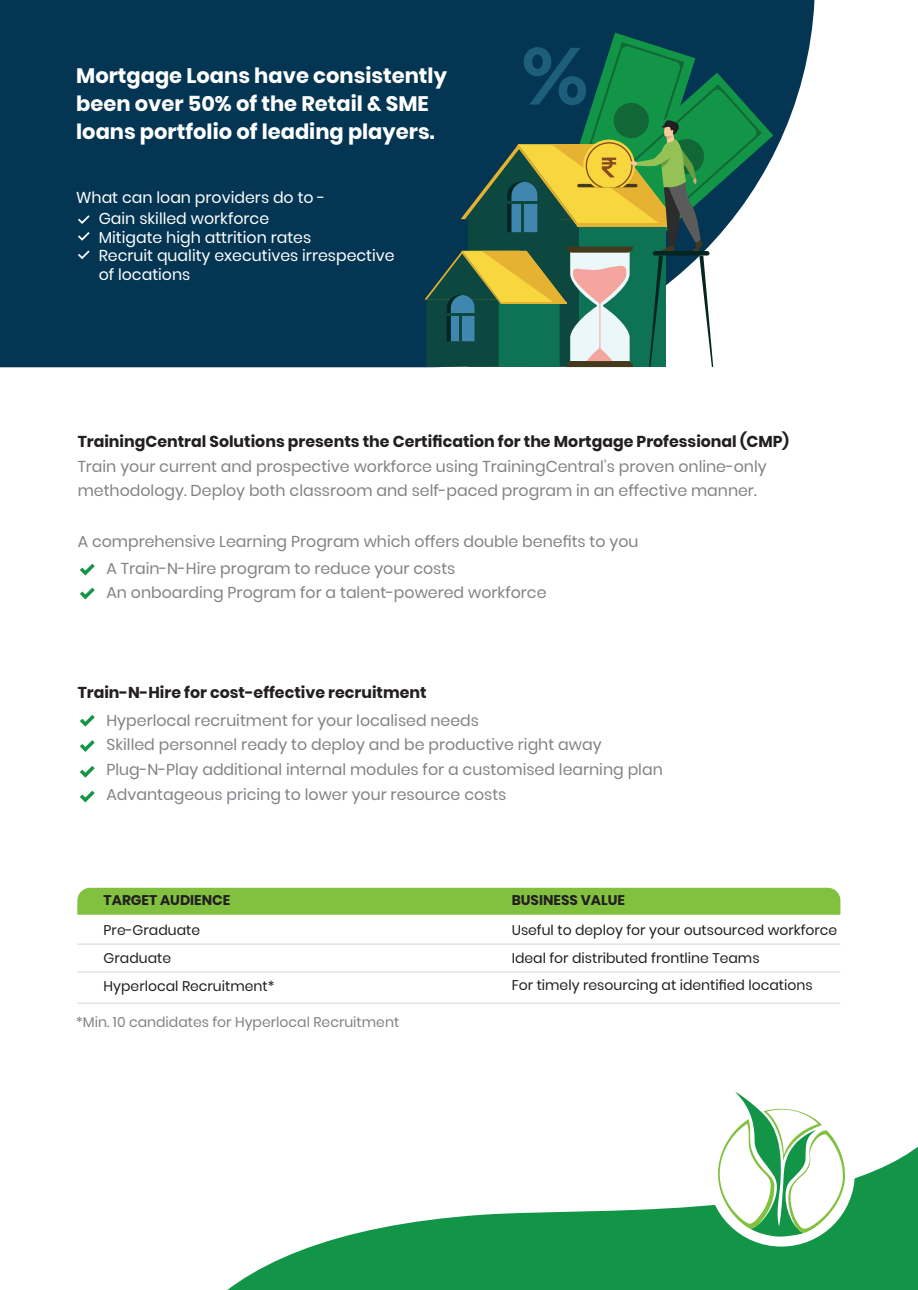
<style>
.page{position:relative;width:918px;height:1290px;background:#fff}
.page>*{position:absolute;margin:0;border:0;box-sizing:border-box;transform-origin:0 0}
.t1{font:700 21px/28px "Poppins";color:#fff}
.t2{font:15.75px/24.5px "Poppins";color:#808285}
.t3{font:700 15.75px "Poppins";color:#231f20}
.t4{font:15.75px/18.9px "Poppins";color:#fff}
.t5{font:14px/28px "Poppins";color:#231f20}
.t6{font:14px "Poppins";color:#808285}
.t7{font:700 14px "Poppins";color:#231f20}
</style>
<div class="page">
<div style="left:0;top:0;width:815px;height:367px;background:#043553"></div>
<svg style="left:227px;top:1146px;width:691px;height:144px;fill:#129547"></svg>
<div style="left:708px;top:1099px;width:147px;height:147px;background:#fff;border-radius:50%"></div>
<svg style="left:718px;top:1092px;width:127px;height:144px"></svg>
<svg style="left:80px;top:563px;width:15px;height:13px"></svg>
<svg style="left:80px;top:587px;width:15px;height:13px"></svg>
<svg style="left:76px;top:213px;width:15px;height:29px"></svg>
<svg style="left:76px;top:249px;width:15px;height:11px"></svg>
<div style="left:77px;top:888px;width:763px;height:27px;background:#82c140"></div>
<hr style="left:77px;top:943px;width:763px;height:2px;background:#e6e7e9">
<hr style="left:77px;top:971px;width:763px;height:2px;background:#e6e7e9">
<hr style="left:77px;top:1002px;width:763px;height:2px;background:#e6e7e9">
<svg style="left:80px;top:715px;width:15px;height:12px"></svg>
<svg style="left:80px;top:740px;width:15px;height:12px"></svg>
<svg style="left:80px;top:766px;width:15px;height:12px"></svg>
<svg style="left:80px;top:790px;width:15px;height:13px"></svg>
<svg style="left:424px;top:33px;width:349px;height:334px;background:#4c7b67"></svg>
<h1 class="t1" style="left:76px;top:62px;width:372px">Mortgage Loans have consistently been over 50% of the Retail &amp; SME loans portfolio of leading players.</h1>
<p class="t4" style="left:76px;top:188px;width:251px">What can loan providers do to -</p>
<p class="t4" style="left:99px;top:209px;width:297px">Gain skilled workforce<br>Mitigate high attrition rates<br>Recruit quality executives irrespective of locations</p>
<p class="t3" style="left:78px;top:433px;width:713px">TrainingCentral Solutions presents the Certification for the Mortgage Professional (CMP)</p>
<p class="t2" style="left:78px;top:454px;width:690px">Train your current and prospective workforce using TrainingCentral’s proven online-only methodology. Deploy both classroom and self-paced program in an effective manner.</p>
<p class="t2" style="left:78px;top:530px;width:562px">A comprehensive Learning Program which offers double benefits to you</p>
<p class="t2" style="left:106px;top:556px;width:441px">A Train-N-Hire program to reduce your costs<br>An onboarding Program for a talent-powered workforce</p>
<p class="t3" style="left:78px;top:684px;width:350px">Train-N-Hire for cost-effective recruitment</p>
<p class="t2" style="left:106px;top:708px;width:558px">Hyperlocal recruitment for your localised needs<br>Skilled personnel ready to deploy and be productive right away Plug-N-Play additional internal modules for a customised learning plan Advantageous pricing to lower your resource costs</p>
<p class="t7" style="left:104px;top:892px;width:128px">TARGET AUDIENCE</p>
<p class="t7" style="left:512px;top:892px;width:115px">BUSINESS VALUE</p>
<p class="t5" style="left:104px;top:916px;width:172px">Pre-Graduate<br>Graduate<br>Hyperlocal Recruitment*</p>
<p class="t5" style="left:512px;top:916px;width:327px">Useful to deploy for your outsourced workforce<br>Ideal for distributed frontline Teams</p>
<p class="t5" style="left:512px;top:971px;width:302px">For timely resourcing at identified locations</p>
<p class="t6" style="left:76px;top:1014px;width:324px">*Min. 10 candidates for Hyperlocal Recruitment</p>
</div>
